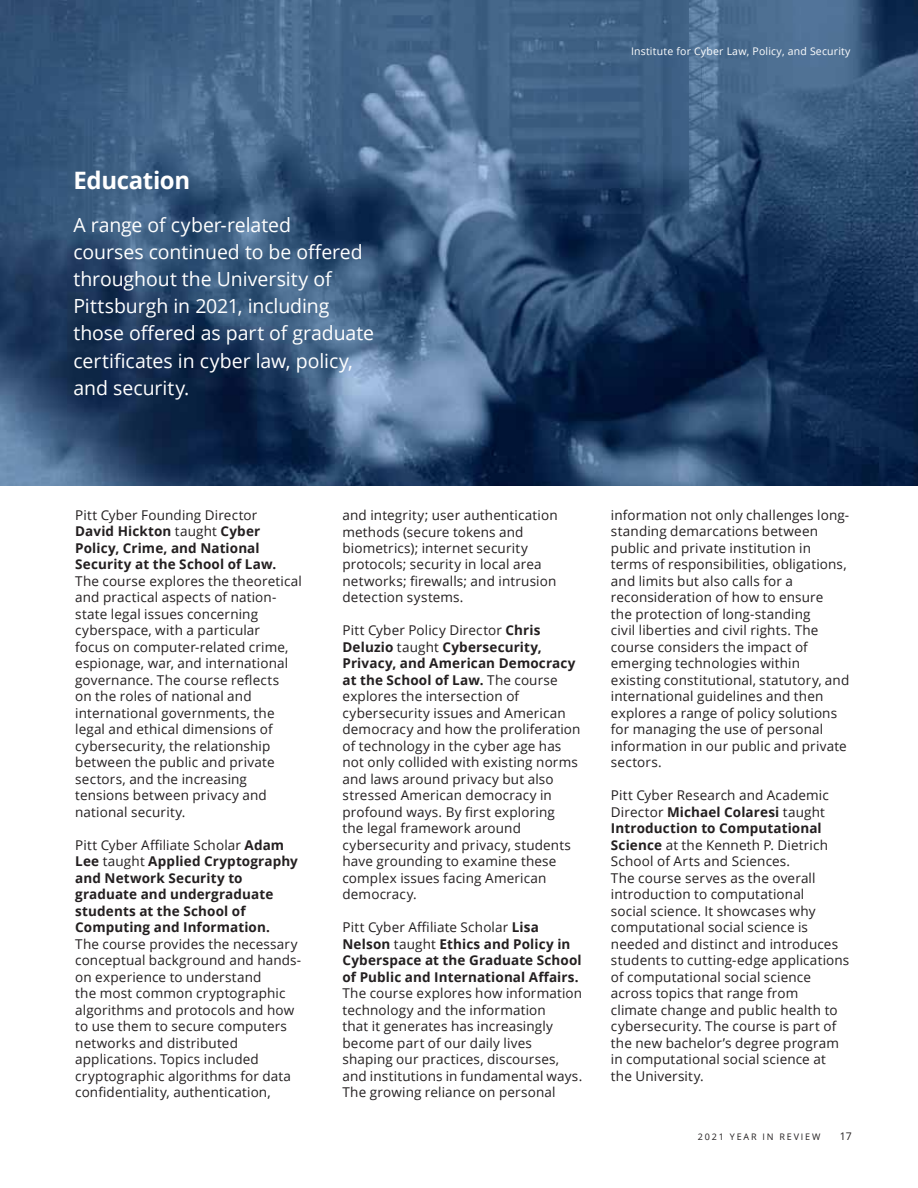
<style>
.page{position:relative;width:918px;height:1188px;background:#fff}
.page>*{position:absolute;margin:0;border:0;box-sizing:border-box;transform-origin:0 0}
.Heading1{font:700 24px "Open Sans";letter-spacing:-.015em;color:#fff}
.Lg_Body_text{font:19.5px/27px "Open Sans";letter-spacing:-.005em;color:#fff}
.Body_text{font:13.5px/16.5px "Open Sans";letter-spacing:.01em;color:#231f20}
.t1{font:10.5px "Open Sans";letter-spacing:.02em;color:#fff}
.t2{font:10.5px "Open Sans";color:#231f20}
.t3{font:9px "Open Sans";letter-spacing:.2em;color:#231f20}
.s1{font-weight:700}
</style>
<div class="page">
<img style="left:0;top:0;width:918px;height:486px">
<p class="t1" style="left:631px;top:44px;width:221px">Institute for Cyber Law, Policy, and Security</p>
<p class="Heading1" style="left:73px;top:163px;width:118px">Education</p>
<p class="Lg_Body_text" style="left:73px;top:211px;width:302px">A range of cyber-related<br>courses continued to be offered throughout the University of<br>Pittsburgh in 2021, including those offered as part of graduate certificates in cyber law, policy, and security.</p>
<p class="Body_text" style="left:75px;top:506px;width:228px">Pitt Cyber Founding Director<br><span class="s1">David Hickton</span> taught <span class="s1">Cyber<br>Policy, Crime, and National<br>Security at the School of Law.<br></span>The course explores the theoretical and practical aspects of nation&shy;state legal issues concerning cyberspace, with a particular<br>focus on computer-related crime, espionage, war, and international governance. The course reflects<br>on the roles of national and international governments, the legal and ethical dimensions of cybersecurity, the relationship between the public and private sectors, and the increasing tensions between privacy and national security.</p>
<p class="Body_text" style="left:75px;top:836px;width:228px">Pitt Cyber Affiliate Scholar <span class="s1">Adam<br>Lee</span> taught <span class="s1">Applied Cryptography and Network Security to graduate and undergraduate students at the School of<br>Computing and Information.<br></span>The course provides the necessary conceptual background and hands&shy;on experience to understand<br>the most common cryptographic algorithms and protocols and how to use them to secure computers networks and distributed applications. Topics included cryptographic algorithms for data confidentiality, authentication,</p>
<p class="Body_text" style="left:342px;top:507px;width:217px">and integrity; user authentication methods (secure tokens and biometrics); internet security protocols; security in local area networks; firewalls; and intrusion detection systems.</p>
<p class="Body_text" style="left:342px;top:622px;width:240px">Pitt Cyber Policy Director <span class="s1">Chris<br>Deluzio</span> taught <span class="s1">Cybersecurity,<br>Privacy, and American Democracy at the School of Law.</span> The course explores the intersection of cybersecurity issues and American democracy and how the proliferation of technology in the cyber age has not only collided with existing norms and laws around privacy but also stressed American democracy in profound ways. By first exploring<br>the legal framework around cybersecurity and privacy, students have grounding to examine these complex issues facing American democracy.</p>
<p class="Body_text" style="left:342px;top:919px;width:241px">Pitt Cyber Affiliate Scholar <span class="s1">Lisa Nelson</span> taught <span class="s1">Ethics and Policy in Cyberspace at the Graduate School of Public and International Affairs.<br></span>The course explores how information technology and the information<br>that it generates has increasingly become part of our daily lives shaping our practices, discourses, and institutions in fundamental ways.<br>The growing reliance on personal</p>
<p class="Body_text" style="left:611px;top:506px;width:240px">information not only challenges long&shy;standing demarcations between public and private institution in terms of responsibilities, obligations, and limits but also calls for a reconsideration of how to ensure<br>the protection of long-standing<br>civil liberties and civil rights. The course considers the impact of emerging technologies within existing constitutional, statutory, and international guidelines and then explores a range of policy solutions for managing the use of personal information in our public and private sectors.</p>
<p class="Body_text" style="left:611px;top:787px;width:240px">Pitt Cyber Research and Academic<br>Director <span class="s1">Michael Colaresi</span> taught<br><span class="s1">Introduction to Computational<br>Science</span> at the Kenneth P. Dietrich<br>School of Arts and Sciences.<br>The course serves as the overall introduction to computational<br>social science. It showcases why computational social science is needed and distinct and introduces students to cutting-edge applications of computational social science across topics that range from<br>climate change and public health to cybersecurity. The course is part of the new bachelor’s degree program in computational social science at the University.</p>
<p class="t3" style="left:698px;top:1130px;width:124px">2021 YEAR IN REVIEW</p>
<p class="t2" style="left:840px;top:1129px;width:14px">17</p>
</div>
